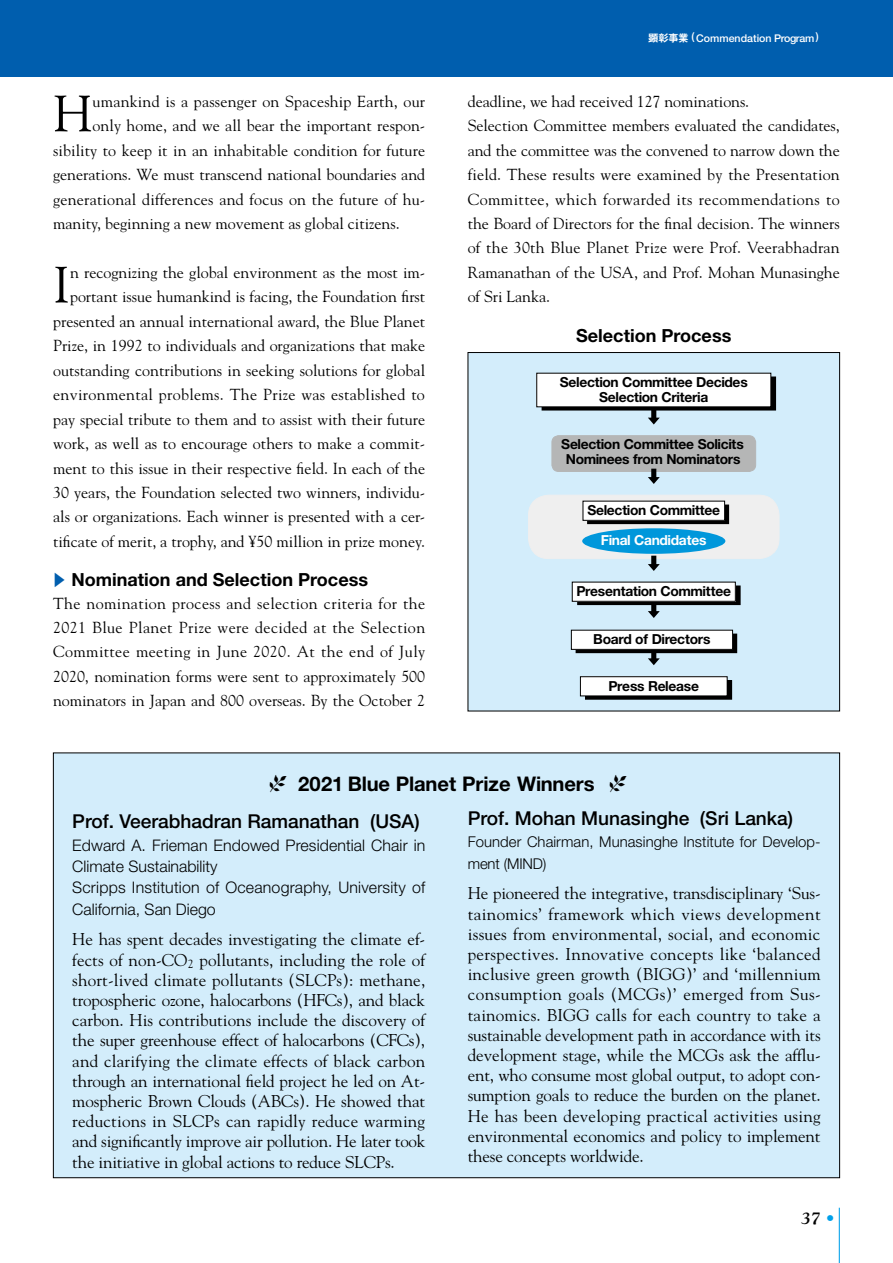
<style>
.page{position:relative;width:893px;height:1263px;background:#fff}
.page>*{position:absolute;margin:0;border:0;box-sizing:border-box;transform-origin:0 0}
.t1{font:50.7px "Goudy Std";color:#000}
.t2{font:700 20.25px "Helvetica Neue LT Std";letter-spacing:-.01em;color:#000}
.t3{font:500 19.2px "Helvetica Neue LT Std";color:#000}
.t4{font:700 18px "Helvetica Neue LT Std";color:#000}
.t5{font:16.95px/20.2px "Goudy Std";letter-spacing:-.01em;color:#000;text-align:justify}
.t6{font:italic 700 16.95px "Goudy Std";color:#000}
.t7{font:15.9px/24.5px "Goudy Std";color:#000;text-align:right}
.t8{font:300 15.9px/21.3px "Helvetica Neue LT Std";letter-spacing:.005em;color:#000}
.t9{font:300 14.85px/22.4px "Helvetica Neue LT Std";letter-spacing:.005em;color:#000}
.t10{font:700 13.8px/14.9px "Helvetica Neue LT Std";letter-spacing:-.025em;color:#000;text-align:center}
.t11{font:700 13.8px "Helvetica Neue LT Std";letter-spacing:-.025em;color:#fff}
.t12{font:500 10.65px "Helvetica Neue LT Std";color:#fff}
.s1{font-family:"Midashi Go Pro MB31";font-weight:400;font-size:15.9px;color:#005eae}
.s2{font-family:"Midashi Go Pro MB31";font-weight:400}
.s3{color:#00a0e9}
</style>
<div class="page">
<hr style="left:839px;top:1208px;width:1px;height:55px;background:#00a0e9">
<div style="left:0;top:0;width:893px;height:77px;background:#005eae"></div>
<div style="left:53px;top:753px;width:787px;height:425px;background:#d3edfb"></div>
<div style="left:468px;top:352px;width:372px;height:359px;background:#d3edfb"></div>
<div style="left:468px;top:352px;width:372px;height:359px;border:1px solid #000"></div>
<svg style="left:580px;top:588px;width:158px;height:14px"></svg>
<div style="left:577px;top:585px;width:164px;height:20px;border:2px solid #000"></div>
<div style="left:572px;top:582px;width:163px;height:19px;background:#fff"></div>
<svg style="left:579px;top:637px;width:155px;height:13px"></svg>
<div style="left:576px;top:634px;width:161px;height:19px;border:2px solid #000"></div>
<div style="left:571px;top:630px;width:162px;height:19px;background:#fff"></div>
<div style="left:528px;top:495px;width:251px;height:64px;background:#efefef;border-radius:20px"></div>
<div style="left:528px;top:495px;width:251px;height:64px;border:1px solid #efefef;border-radius:20px"></div>
<div style="left:542px;top:376px;width:234px;height:34px;border:2px solid #000"></div>
<div style="left:537px;top:373px;width:234px;height:34px;background:#fff"></div>
<div style="left:552px;top:436px;width:204px;height:35px;background:#b5b6b6;border-radius:7px"></div>
<div style="left:552px;top:435px;width:204px;height:37px;border:1px solid #b5b6b6;border-radius:7px"></div>
<svg style="left:590px;top:507px;width:136px;height:14px"></svg>
<div style="left:587px;top:504px;width:142px;height:20px;border:2px solid #000"></div>
<div style="left:583px;top:501px;width:142px;height:19px;background:#fff"></div>
<div style="left:586px;top:681px;width:145px;height:18px;background:#000"></div>
<div style="left:585px;top:680px;width:147px;height:20px;border:2px solid #000"></div>
<div style="left:580px;top:677px;width:147px;height:19px;background:#fff"></div>
<div style="left:580px;top:676px;width:147px;height:20px;border:1px solid #000"></div>
<div style="left:582px;top:528px;width:143px;height:26px;background:#0097db;border-radius:50%"></div>
<svg style="left:648px;top:409px;width:12px;height:15px"></svg>
<svg style="left:648px;top:469px;width:12px;height:15px"></svg>
<svg style="left:648px;top:556px;width:12px;height:15px"></svg>
<svg style="left:648px;top:603px;width:12px;height:15px"></svg>
<svg style="left:648px;top:650px;width:12px;height:15px"></svg>
<h1 class="t1" style="left:53px;top:82px;width:41px">H</h1>
<p class="t7" style="left:93px;top:89px;width:334px">umankind is a passenger on Spaceship Earth, our</p>
<p class="t7" style="left:93px;top:113px;width:334px">only home, and we all bear the important respon-</p>
<p class="t7" style="left:53px;top:138px;width:374px">sibility to keep it in an inhabitable condition for future</p>
<p class="t7" style="left:53px;top:162px;width:374px">generations. We must transcend national boundaries and</p>
<p class="t7" style="left:53px;top:187px;width:374px">generational differences and focus on the future of hu-</p>
<p class="t7" style="left:53px;top:211px;width:348px">manity, beginning a new movement as global citizens.</p>
<h1 class="t1" style="left:53px;top:253px;width:18px">I</h1>
<p class="t7" style="left:53px;top:260px;width:374px">n recognizing the global environment as the most im&shy;portant issue humankind is facing, the Foundation first presented an annual international award, the Blue Planet Prize, in 1992 to individuals and organizations that make outstanding contributions in seeking solutions for global environmental problems. The Prize was established to pay special tribute to them and to assist with their future work, as well as to encourage others to make a commit&shy;ment to this issue in their respective field. In each of the 30 years, the Foundation selected two winners, individu&shy;als or organizations. Each winner is presented with a cer&shy;tificate of merit, a trophy, and ¥50 million in prize money.</p>
<p class="t4" style="left:51px;top:568px;width:318px"><span class="s1">▶</span> Nomination and Selection Process</p>
<p class="t7" style="left:53px;top:591px;width:374px;text-align:justify">The nomination process and selection criteria for the 2021 Blue Planet Prize were decided at the Selection Committee meeting in June 2020. At the end of July 2020, nomination forms were sent to approximately 500 nominators in Japan and 800 overseas. By the October 2</p>
<p class="t12" style="left:648px;top:32px;width:172px"><span class="s2">顕彰事業</span> ( Commendation Program)</p>
<p class="t7" style="left:468px;top:89px;width:374px;text-align:left">deadline, we had received 127 nominations.<br>Selection Committee members evaluated the candidates, and the committee was the convened to narrow down the field. These results were examined by the Presentation Committee, which forwarded its recommendations to the Board of Directors for the final decision. The winners of the 30th Blue Planet Prize were Prof. Veerabhadran Ramanathan of the USA, and Prof. Mohan Munasinghe of Sri Lanka.</p>
<p class="t4" style="left:576px;top:324px;width:157px">Selection Process</p>
<p class="t10" style="left:560px;top:374px;width:189px">Selection Committee Decides<br>Selection Criteria</p>
<p class="t10" style="left:561px;top:437px;width:184px">Selection Committee Solicits<br>Nominees from Nominators</p>
<p class="t10" style="left:587px;top:503px;width:134px">Selection Committee</p>
<p class="t11" style="left:601px;top:532px;width:107px">Final Candidates</p>
<p class="t10" style="left:576px;top:584px;width:156px">Presentation Committee</p>
<p class="t10" style="left:593px;top:632px;width:119px">Board of Directors</p>
<p class="t10" style="left:608px;top:678px;width:92px">Press Release</p>
<p class="t2" style="left:298px;top:771px;width:298px">2021 Blue Planet Prize Winners</p>
<p class="t3" style="left:72px;top:810px;width:349px">Prof. Veerabhadran Ramanathan (USA)</p>
<p class="t8" style="left:72px;top:834px;width:355px">Edward A. Frieman Endowed Presidential Chair in Climate Sustainability<br>Scripps Institution of Oceanography, University of California, San Diego</p>
<p class="t5" style="left:72px;top:929px;width:355px">He has spent decades investigating the climate ef&shy;fects of non-CO<sub>2</sub> pollutants, including the role of short-lived climate pollutants (SLCPs): methane, tropospheric ozone, halocarbons (HFCs), and black carbon. His contributions include the discovery of the super greenhouse effect of halocarbons (CFCs), and clarifying the climate effects of black carbon through an international field project he led on At&shy;mospheric Brown Clouds (ABCs). He showed that reductions in SLCPs can rapidly reduce warming and significantly improve air pollution. He later took the initiative in global actions to reduce SLCPs.</p>
<p class="t3" style="left:468px;top:806px;width:327px">Prof. Mohan Munasinghe (Sri Lanka)</p>
<p class="t9" style="left:468px;top:830px;width:354px">Founder Chairman, Munasinghe Institute for Develop&shy;ment (MIND)</p>
<p class="t5" style="left:468px;top:883px;width:354px">He pioneered the integrative, transdisciplinary ‘Sus&shy;tainomics’ framework which views development issues from environmental, social, and economic perspectives. Innovative concepts like ‘balanced inclusive green growth (BIGG)’ and ‘millennium consumption goals (MCGs)’ emerged from Sus&shy;tainomics. BIGG calls for each country to take a sustainable development path in accordance with its development stage, while the MCGs ask the afflu&shy;ent, who consume most global output, to adopt con&shy;sumption goals to reduce the burden on the planet.<br>He has been developing practical activities using environmental economics and policy to implement these concepts worldwide.</p>
<p class="t6" style="left:802px;top:1207px;width:35px">37 <span class="s3">•</span></p>
</div>
